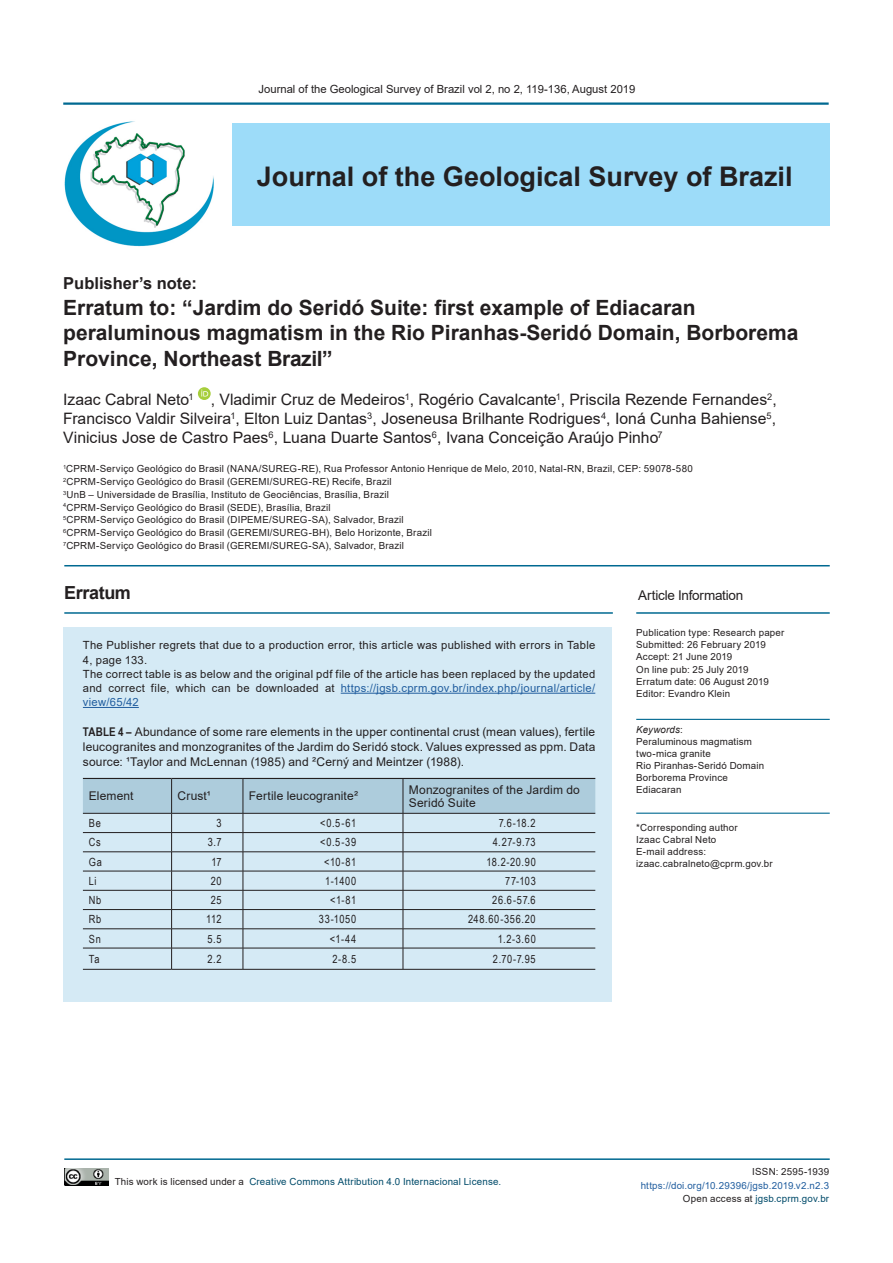
<style>
.page{position:relative;width:893px;height:1263px;background:#fff}
.page>*{position:absolute;margin:0;border:0;box-sizing:border-box;transform-origin:0 0}
.t1{font:700 27px "Arial";color:#231f20}
.t2{font:700 21px/25.5px "Arial";color:#231f20}
.t3{font:700 18px "Arial";letter-spacing:-.025em;color:#231f20}
.t4{font:700 16.5px "Arial";color:#231f20}
.t5{font:15.75px/18.8px "Arial";color:#231f20;text-align:justify}
.t6{font:13.5px "Arial";letter-spacing:-.015em;color:#231f20}
.t7{font:12px/15px "Arial";letter-spacing:.01em;color:#231f20;text-align:justify}
.t8{font:11.25px/14.2px "Arial";letter-spacing:.025em;color:#231f20}
.t9{font:11.25px "Arial Narrow";letter-spacing:.055em;color:#231f20}
.t10{font:11.25px "Arial";color:#231f20}
.t11{font:9.75px/12px "Arial";letter-spacing:.02em;color:#231f20}
.t12{font:9.75px "Arial";letter-spacing:.02em;color:#004b6a}
.t13{font:9.75px/13.4px "Arial";letter-spacing:.02em;color:#215e9f;text-align:right}
.s1{color:#215e9f}
.s2{font-family:"Arial Narrow";font-weight:700}
.s3{font-style:italic}
.s4{color:#231f20}
.s5{color:#004b6a}
</style>
<div class="page">
<div style="left:232px;top:124px;width:598px;height:102px;background:#9ddcf9"></div>
<hr style="left:63px;top:102px;width:766px;height:3px;background:#006991">
<hr style="left:64px;top:1158px;width:766px;height:2px;background:#006991">
<img style="left:64px;top:121px;width:150px;height:126px">
<img style="left:64px;top:1168px;width:44px;height:18px">
<div style="left:63px;top:627px;width:548px;height:374px;background:#d5eaf5"></div>
<hr style="left:64px;top:565px;width:766px;height:1px;background:#006991">
<hr style="left:636px;top:612px;width:194px;height:2px;background:#006991">
<hr style="left:64px;top:612px;width:549px;height:2px;background:#006991">
<hr style="left:636px;top:813px;width:194px;height:1px;background:#006991">
<hr style="left:636px;top:719px;width:194px;height:1px;background:#006991">
<hr style="left:341px;top:693px;width:254px;height:1px;background:#215e9f">
<hr style="left:83px;top:707px;width:56px;height:1px;background:#215e9f">
<svg style="left:83px;top:778px;width:512px;height:191px"></svg>
<hr style="left:83px;top:969px;width:89px;height:1px;background:#231f20">
<hr style="left:172px;top:969px;width:71px;height:1px;background:#231f20">
<hr style="left:243px;top:969px;width:160px;height:1px;background:#231f20">
<hr style="left:403px;top:969px;width:192px;height:1px;background:#231f20">
<hr style="left:171px;top:779px;width:1px;height:34px;background:#231f20">
<hr style="left:243px;top:779px;width:1px;height:34px;background:#231f20">
<hr style="left:403px;top:779px;width:1px;height:34px;background:#231f20">
<hr style="left:83px;top:813px;width:89px;height:1px;background:#231f20">
<hr style="left:172px;top:813px;width:71px;height:1px;background:#231f20">
<hr style="left:243px;top:813px;width:160px;height:1px;background:#231f20">
<hr style="left:403px;top:813px;width:192px;height:1px;background:#231f20">
<svg style="left:198px;top:387px;width:13px;height:13px"></svg>
<svg style="left:201px;top:390px;width:7px;height:6px"></svg>
<p class="t10" style="left:259px;top:82px;width:378px">Journal of the Geological Survey of Brazil vol 2, no 2, 119-136, August 2019</p>
<h1 class="t1" style="left:257px;top:158px;width:537px">Journal of the Geological Survey of Brazil</h1>
<h3 class="t4" style="left:63px;top:272px;width:135px">Publisher’s note:</h3>
<h2 class="t2" style="left:63px;top:295px;width:737px">Erratum to: “Jardim do Seridó Suite: first example of Ediacaran peraluminous magmatism in the Rio Piranhas-Seridó Domain, Borborema<br>Province, Northeast Brazil”</h2>
<p class="t5" style="left:63px;top:390px;width:715px">Izaac Cabral Neto<sup>1</sup> , Vladimir Cruz de Medeiros<sup>1</sup>, Rogério Cavalcante<sup>1</sup>, Priscila Rezende Fernandes<sup>2</sup>, Francisco Valdir Silveira<sup>1</sup>, Elton Luiz Dantas<sup>3</sup>, Joseneusa Brilhante Rodrigues<sup>4</sup>, Ioná Cunha Bahiense<sup>5</sup>, Vinicius Jose de Castro Paes<sup>6</sup>, Luana Duarte Santos<sup>6</sup>, Ivana Conceição Araújo Pinho<sup>7</sup></p>
<p class="t11" style="left:63px;top:462px;width:631px;line-height:12.8px"><sup>1</sup>CPRM-Serviço Geológico do Brasil (NANA/SUREG-RE), Rua Professor Antonio Henrique de Melo, 2010, Natal-RN, Brazil, CEP: 59078-580<br><sup>2</sup>CPRM-Serviço Geológico do Brasil (GEREMI/SUREG-RE) Recife, Brazil<br><sup>3</sup>UnB – Universidade de Brasília, Instituto de Geociências, Brasília, Brazil<br><sup>4</sup>CPRM-Serviço Geológico do Brasil (SEDE), Brasília, Brazil<br><sup>5</sup>CPRM-Serviço Geológico do Brasil (DIPEME/SUREG-SA), Salvador, Brazil<br><sup>6</sup>CPRM-Serviço Geológico do Brasil (GEREMI/SUREG-BH), Belo Horizonte, Brazil<br><sup>7</sup>CPRM-Serviço Geológico do Brasil (GEREMI/SUREG-SA), Salvador, Brazil</p>
<h3 class="t3" style="left:64px;top:580px;width:68px">Erratum</h3>
<h3 class="t6" style="left:638px;top:586px;width:107px">Article Information</h3>
<p class="t8" style="left:83px;top:638px;width:514px">The Publisher regrets that due to a production error, this article was published with errors in Table 4, page 133.<br>The correct table is as below and the original pdf file of the article has been replaced by the updated and correct file, which can be downloaded at <span class="s1">https://jgsb.cprm.gov.br/index.php/journal/article/ view/65/42</span></p>
<p class="t7" style="left:83px;top:724px;width:514px"><span class="s2">TABLE 4 –</span> Abundance of some rare elements in the upper continental crust (mean values), fertile leucogranites and monzogranites of the Jardim do Seridó stock. Values expressed as ppm. Data source: ¹Taylor and McLennan (1985) and ²Cerný and Meintzer (1988).</p>
<p class="t7" style="left:89px;top:788px;width:46px">Element</p>
<p class="t7" style="left:178px;top:788px;width:35px">Crust¹</p>
<p class="t7" style="left:249px;top:788px;width:111px">Fertile leucogranite²</p>
<p class="t7" style="left:409px;top:782px;width:172px;line-height:13.5px">Monzogranites of the Jardim do<br>Seridó Suite</p>
<p class="t9" style="left:89px;top:815px;width:13px">Be</p>
<p class="t9" style="left:217px;top:815px;width:7px">3</p>
<p class="t9" style="left:320px;top:815px;width:37px">&lt;0.5-61</p>
<p class="t9" style="left:499px;top:815px;width:38px">7.6-18.2</p>
<p class="t9" style="left:89px;top:834px;width:13px">Cs</p>
<p class="t9" style="left:208px;top:834px;width:15px">3.7</p>
<p class="t9" style="left:320px;top:834px;width:37px">&lt;0.5-39</p>
<p class="t9" style="left:493px;top:834px;width:45px">4.27-9.73</p>
<p class="t9" style="left:89px;top:853px;width:14px">Ga</p>
<p class="t9" style="left:211px;top:853px;width:12px">17</p>
<p class="t9" style="left:324px;top:853px;width:33px">&lt;10-81</p>
<p class="t9" style="left:486px;top:853px;width:51px">18.2-20.90</p>
<p class="t9" style="left:89px;top:872px;width:9px">Li</p>
<p class="t9" style="left:211px;top:872px;width:12px">20</p>
<p class="t9" style="left:325px;top:872px;width:32px">1-1400</p>
<p class="t9" style="left:505px;top:872px;width:32px">77-103</p>
<p class="t9" style="left:89px;top:892px;width:14px">Nb</p>
<p class="t9" style="left:211px;top:892px;width:12px">25</p>
<p class="t9" style="left:330px;top:892px;width:27px">&lt;1-81</p>
<p class="t9" style="left:492px;top:892px;width:45px">26.6-57.6</p>
<p class="t9" style="left:89px;top:911px;width:14px">Rb</p>
<p class="t9" style="left:206px;top:911px;width:17px">112</p>
<p class="t9" style="left:319px;top:911px;width:39px">33-1050</p>
<p class="t9" style="left:468px;top:911px;width:69px">248.60-356.20</p>
<p class="t9" style="left:89px;top:930px;width:13px">Sn</p>
<p class="t9" style="left:208px;top:930px;width:16px">5.5</p>
<p class="t9" style="left:330px;top:930px;width:28px">&lt;1-44</p>
<p class="t9" style="left:498px;top:930px;width:40px">1.2-3.60</p>
<p class="t9" style="left:89px;top:950px;width:12px">Ta</p>
<p class="t9" style="left:207px;top:950px;width:16px">2.2</p>
<p class="t9" style="left:332px;top:950px;width:25px">2-8.5</p>
<p class="t9" style="left:493px;top:950px;width:44px">2.70-7.95</p>
<p class="t11" style="left:636px;top:627px;width:150px">Publication type: Research paper<br>Submitted: 26 February 2019<br>Accept: 21 June 2019<br>On line pub: 25 July 2019<br>Erratum date: 06 August 2019<br>Editor: Evandro Klein</p>
<p class="t11" style="left:636px;top:723px;width:129px"><span class="s3">Keywords</span>:<br>Peraluminous magmatism two-mica granite<br>Rio Piranhas-Seridó Domain<br>Borborema Province<br>Ediacaran</p>
<p class="t11" style="left:636px;top:822px;width:138px">*Corresponding author<br>Izaac Cabral Neto<br>E-mail address: izaac.cabralneto@cprm.gov.br</p>
<p class="t12" style="left:115px;top:1175px;width:388px"><span class="s4">This work is licensed under a</span> Creative Commons Attribution 4.0 Internacional License.</p>
<p class="t11" style="left:752px;top:1166px;width:78px">ISSN: 2595-1939</p>
<p class="t13" style="left:641px;top:1178px;width:190px">https://doi.org/10.29396/jgsb.2019.v2.n2.3<br><span class="s4">Open access at</span> <span class="s5">jgsb.cprm.gov.br</span></p>
</div>
